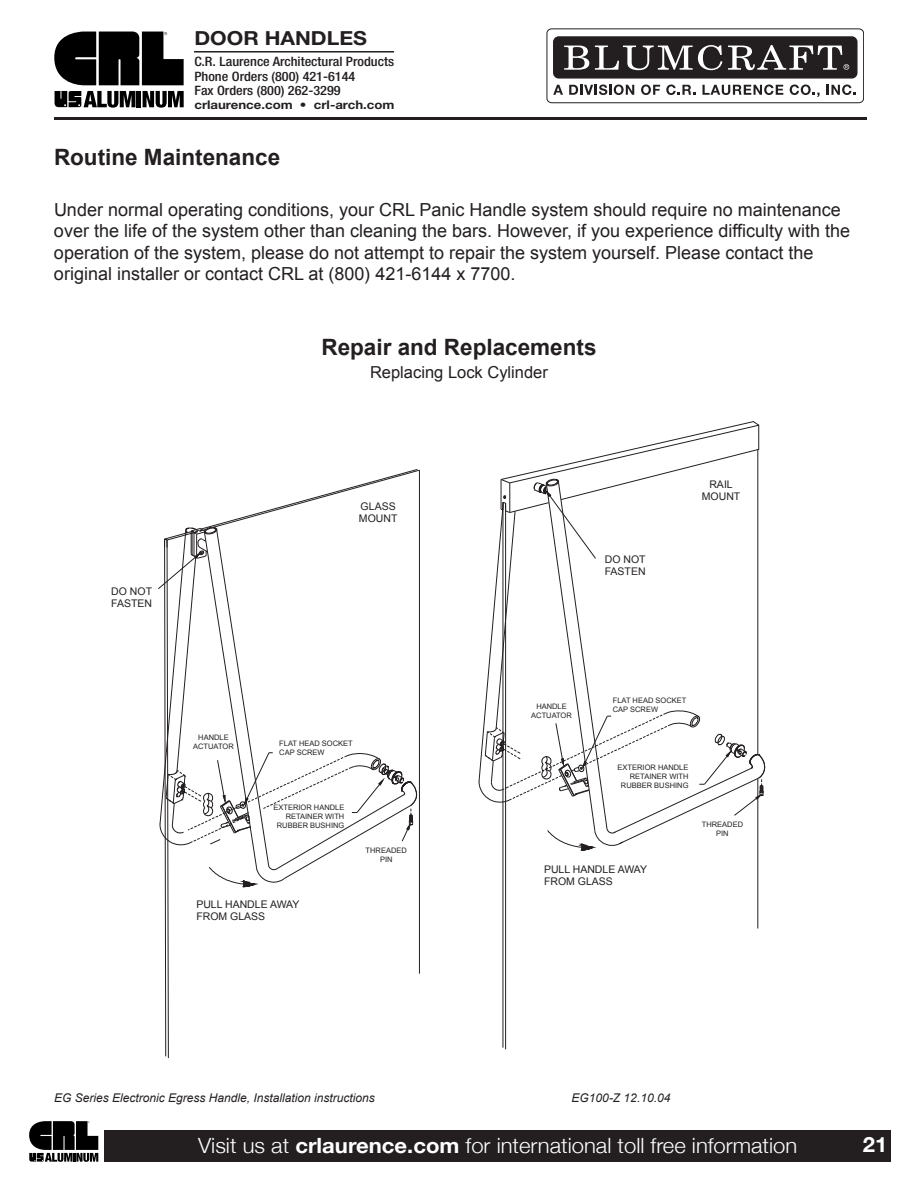
<style>
.page{position:relative;width:918px;height:1188px;background:#fff}
.page>*{position:absolute;margin:0;border:0;box-sizing:border-box;transform-origin:0 0}
.t1{font:700 22.5px "Arial";color:#231f20}
.t2{font:300 21px "Helvetica Neue";color:#fff;scale:1.05 1}
.t3{font:700 21px "Helvetica Neue";color:#fff;scale:1.05 1}
.t4{font:700 19.35px "Helvetica Neue";color:#231f20;scale:1.1 1}
.t5{font:18px/21.6px "Arial";color:#231f20}
.t6{font:16.5px "Arial";color:#231f20}
.t7{font:500 condensed 12.9px/14.2px "Helvetica Neue";color:#231f20;scale:1.1 1}
.t8{font:italic 12px "Arial";color:#231f20}
.t9{font:700 12px "Helvetica Neue";color:#231f20;scale:1.1 1}
.t10{font:10.5px/12px "Arial";color:#231f20}
.t11{font:7.5px/9px "Arial";color:#231f20;text-align:center}
.s1{font-weight:700}
</style>
<div class="page">
<hr style="left:503px;top:502px;width:1px;height:546px;background:#231f20">
<hr style="left:505px;top:503px;width:1px;height:546px;background:#231f20">
<hr style="left:757px;top:779px;width:1px;height:149px;background:#231f20">
<svg style="left:158px;top:469px;width:262px;height:589px"></svg>
<svg style="left:478px;top:421px;width:287px;height:430px"></svg>
<div style="left:104px;top:1130px;width:787px;height:32px;background:#231f20"></div>
<svg style="left:29px;top:1121px;width:69px;height:41px"></svg>
<hr style="left:137px;top:91px;width:4px;height:16px;background:#000">
<svg style="left:143px;top:91px;width:41px;height:17px"></svg>
<svg style="left:55px;top:91px;width:80px;height:17px"></svg>
<svg style="left:54px;top:32px;width:130px;height:53px;background:#2e2e2e"></svg>
<div style="left:547px;top:28px;width:317px;height:75px;border:1px solid #231f20;border-radius:5px"></div>
<svg style="left:553px;top:85px;width:10px;height:10px"></svg>
<svg style="left:569px;top:85px;width:65px;height:10px"></svg>
<svg style="left:641px;top:85px;width:19px;height:10px"></svg>
<svg style="left:666px;top:85px;width:29px;height:10px"></svg>
<svg style="left:702px;top:85px;width:81px;height:10px"></svg>
<svg style="left:790px;top:85px;width:30px;height:12px"></svg>
<svg style="left:827px;top:85px;width:29px;height:10px"></svg>
<div style="left:554px;top:37px;width:303px;height:41px;background:#231f20;border-radius:5px"></div>
<div style="left:553px;top:36px;width:305px;height:43px;border:1px solid #231f20;border-radius:5px"></div>
<svg style="left:564px;top:46px;width:25px;height:24px"></svg>
<svg style="left:595px;top:45px;width:127px;height:25px"></svg>
<svg style="left:728px;top:45px;width:121px;height:25px"></svg>
<hr style="left:194px;top:51px;width:200px;height:2px;background:#231f20">
<hr style="left:54px;top:117px;width:813px;height:3px;background:#231f20">
<p class="t4" style="left:194px;top:32px;width:158px">DOOR HANDLES</p>
<p class="t7" style="left:194px;top:56px;width:183px">C.R. Laurence Architectural Products<br>Phone Orders (800) 421-6144<br>Fax Orders (800) 262-3299</p>
<p class="t9" style="left:194px;top:100px;width:183px">crlaurence.com • crl-arch.com</p>
<p class="t1" style="left:54px;top:145px;width:228px">Routine Maintenance</p>
<p class="t5" style="left:54px;top:199px;width:798px">Under normal operating conditions, your CRL Panic Handle system should require no maintenance over the life of the system other than cleaning the bars. However, if you experience difficulty with the operation of the system, please do not attempt to repair the system yourself. Please contact the original installer or contact CRL at (800) 421-6144 x 7700.</p>
<p class="t10" style="left:111px;top:585px;width:42px">DO NOT<br>FASTEN</p>
<p class="t1" style="left:321px;top:335px;width:277px">Repair and Replacements</p>
<p class="t6" style="left:370px;top:363px;width:179px">Replacing Lock Cylinder</p>
<p class="t10" style="left:359px;top:501px;width:40px">GLASS<br>MOUNT</p>
<p class="t10" style="left:605px;top:554px;width:42px">DO NOT<br>FASTEN</p>
<p class="t10" style="left:702px;top:478px;width:40px;text-align:center">RAIL<br>MOUNT</p>
<p class="t11" style="left:193px;top:732px;width:42px">HANDLE<br>ACTUATOR</p>
<p class="t11" style="left:279px;top:739px;width:75px;text-align:left">FLAT HEAD SOCKET<br>CAP SCREW</p>
<p class="t11" style="left:274px;top:803px;width:72px;text-align:right">ExTERIOR HANDLE<br>RETAINER WITH<br>RUBBER BUSHING</p>
<p class="t10" style="left:196px;top:898px;width:105px">PULL HANDLE AWAY<br>FROM GLASS</p>
<p class="t11" style="left:366px;top:845px;width:43px">THREADED<br>PIN</p>
<p class="t11" style="left:536px;top:702px;width:32px">HANDLE</p>
<p class="t11" style="left:531px;top:711px;width:42px">ACTUATOR</p>
<p class="t11" style="left:613px;top:696px;width:75px">FLAT HEAD SOCKET</p>
<p class="t11" style="left:613px;top:705px;width:47px">CAP SCREW</p>
<p class="t11" style="left:618px;top:763px;width:72px;text-align:right">ExTERIOR HANDLE<br>RETAINER WITH<br>RUBBER BUSHING</p>
<p class="t10" style="left:544px;top:864px;width:105px">PULL HANDLE AWAY<br>FROM GLASS</p>
<p class="t11" style="left:702px;top:820px;width:43px">THREADED<br>PIN</p>
<p class="t8" style="left:54px;top:1091px;width:322px">EG Series Electronic Egress Handle, Installation instructions</p>
<p class="t8" style="left:572px;top:1091px;width:100px">EG100-Z 12.10.04</p>
<p class="t2" style="left:198px;top:1132px;width:572px">Visit us at <span class="s1">crlaurence.com</span> for international toll free information</p>
<p class="t3" style="left:863px;top:1132px;width:25px">21</p>
</div>
